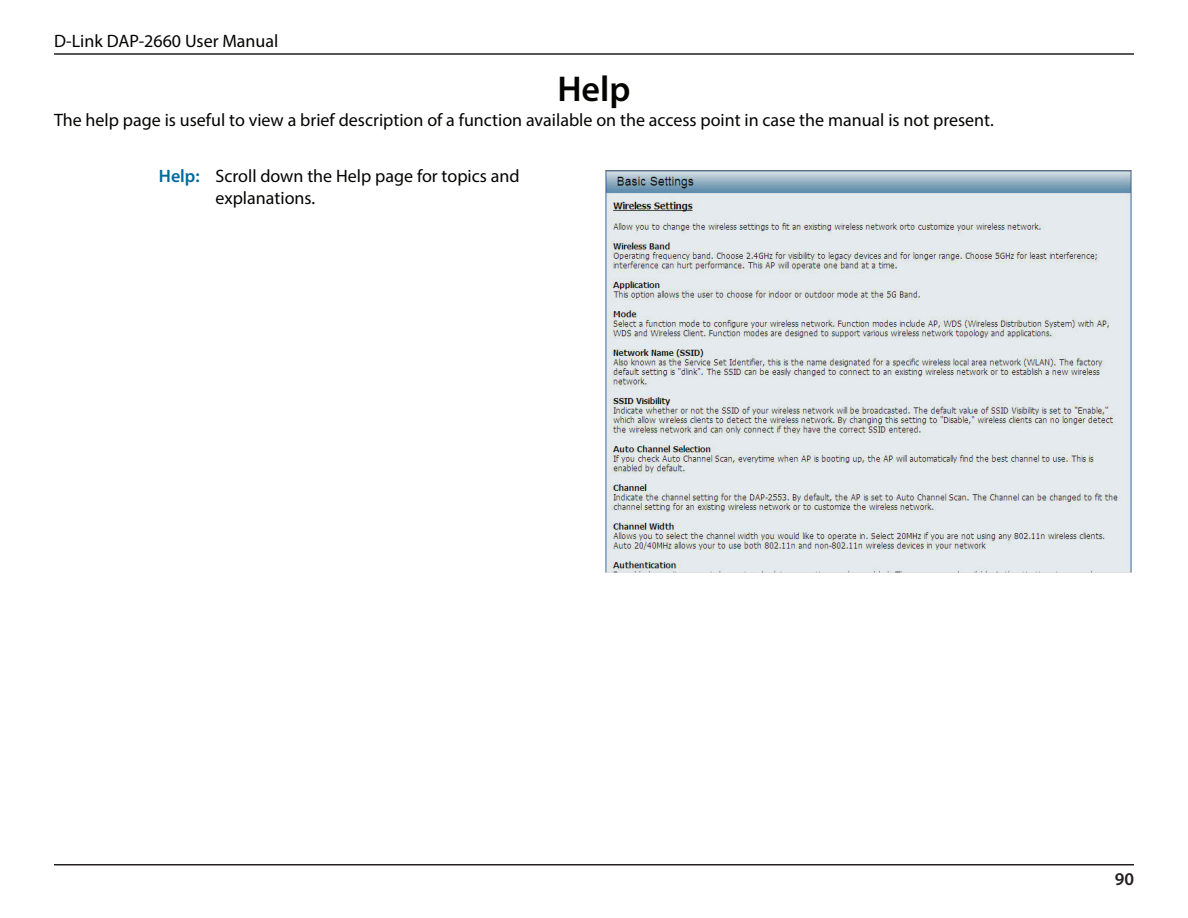
<style>
.page{position:relative;width:1188px;height:918px;background:#fff}
.page>*{position:absolute;margin:0;border:0;box-sizing:border-box;transform-origin:0 0}
.t1{font:600 36px "Myriad Pro";color:#040503}
.t2{font:18px/21.6px "Myriad Pro";color:#040503}
.t3{font:600 18px "Myriad Pro";color:#231f20}
.s1{font-weight:600;color:#00699b}
</style>
<div class="page">
<hr style="left:54px;top:53px;width:1080px;height:2px;background:#231f20">
<hr style="left:54px;top:864px;width:1080px;height:1px;background:#231f20">
<img style="left:605px;top:170px;width:526px;height:402px">
<p class="t2" style="left:54px;top:29px;width:226px">D-Link DAP-2660 User Manual</p>
<h1 class="t1" style="left:557px;top:66px;width:75px">Help</h1>
<p class="t2" style="left:54px;top:109px;width:941px">The help page is useful to view a brief description of a function available on the access point in case the manual is not present.</p>
<p class="t2" style="left:215px;top:165px;width:306px;text-indent:-57px"><span class="s1">Help:</span> Scroll down the Help page for topics and explanations.</p>
<p class="t3" style="left:1115px;top:868px;width:21px">90</p>
</div>
